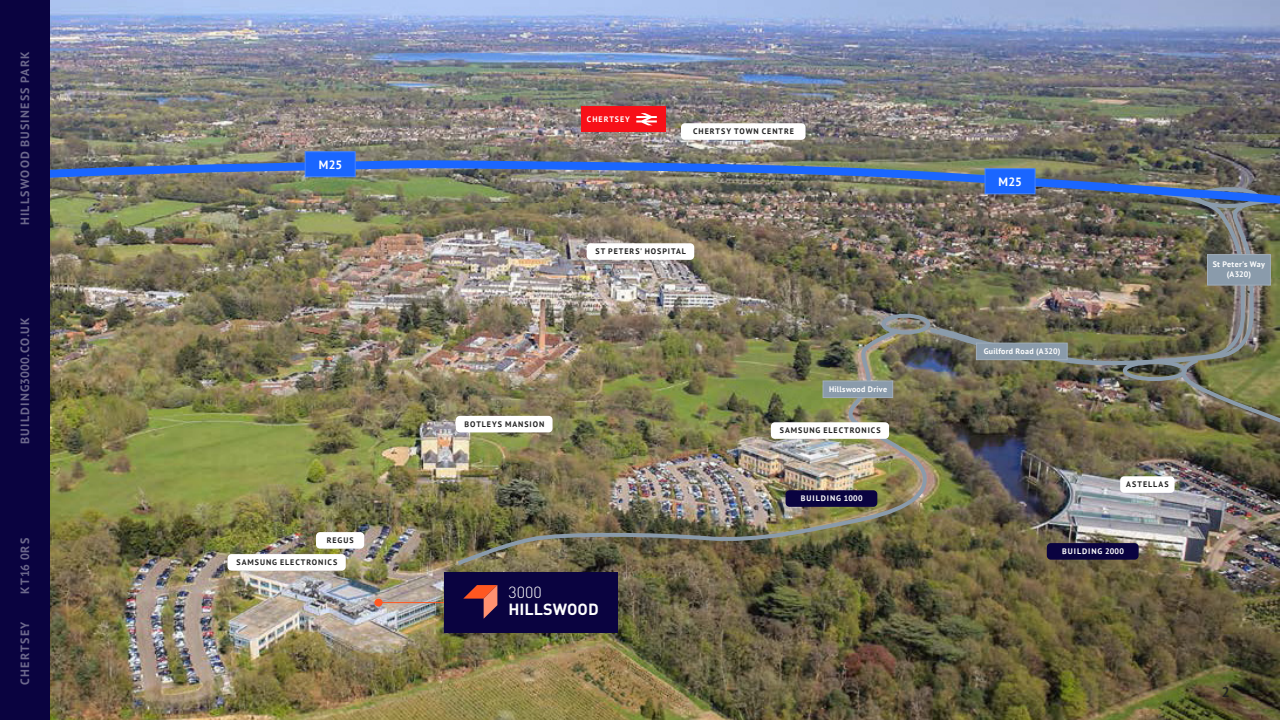
<style>
.page{position:relative;width:1280px;height:720px;background:#fff}
.page>*{position:absolute;margin:0;border:0;box-sizing:border-box;transform-origin:0 0}
.t1{font:700 16px "DIN Pro";color:#fff}
.t2{font:300 16px "DIN Pro";color:#fff}
.t3{font:700 14px "PT Sans";color:#232323}
.t4{font:700 12px "PT Sans";letter-spacing:.1em;color:#6c688c}
.t5{font:700 12px "PT Sans";letter-spacing:.01em;color:#fff}
.t6{font:700 8px "PT Sans";letter-spacing:.12em;color:#232323}
.t7{font:700 8px/10px "PT Sans";letter-spacing:.04em;color:#fff;text-align:center}
.t8{font:700 8px "PT Sans";letter-spacing:.115em;color:#fff}
.t9{font:700 8px "PT Sans";letter-spacing:.12em;color:#fff}
</style>
<div class="page">
<img style="left:49px;top:0;width:1231px;height:720px">
<div style="left:881px;top:314px;width:49px;height:21px;border:4px solid #8a9bab;border-radius:50%"></div>
<div style="left:1123px;top:360px;width:64px;height:21px;border:4px solid #8a9bab;border-radius:50%"></div>
<img style="left:935px;top:208px;width:343px;height:158px">
<img style="left:455px;top:327px;width:477px;height:240px">
<img style="left:1174px;top:356px;width:106px;height:71px">
<div style="left:456px;top:416px;width:97px;height:16px;background:#fff;border-radius:4px"></div>
<div style="left:228px;top:554px;width:118px;height:17px;background:#fff;border-radius:4px"></div>
<div style="left:771px;top:422px;width:118px;height:17px;background:#fff;border-radius:4px"></div>
<div style="left:823px;top:380px;width:70px;height:18px;background:#8a9bab;border:1px solid #a1aebb"></div>
<div style="left:976px;top:343px;width:92px;height:17px;background:#8a9bab;border:1px solid #a1aebb"></div>
<div style="left:1207px;top:254px;width:64px;height:32px;background:#8a9bab;border:1px solid #a1aebb"></div>
<div style="left:1120px;top:476px;width:55px;height:17px;background:#fff;border-radius:4px"></div>
<div style="left:316px;top:532px;width:48px;height:17px;background:#fff;border-radius:4px"></div>
<div style="left:786px;top:490px;width:91px;height:17px;background:#0a0340;border-radius:4px"></div>
<div style="left:1047px;top:543px;width:92px;height:17px;background:#0a0340;border-radius:4px"></div>
<div style="left:587px;top:243px;width:107px;height:17px;background:#fff;border-radius:4px"></div>
<img style="left:49px;top:164px;width:1231px;height:44px">
<div style="left:305px;top:151px;width:51px;height:26px;background:#1a66ff;border:1px solid #4785ff"></div>
<div style="left:985px;top:168px;width:51px;height:26px;background:#1a66ff;border:1px solid #4785ff"></div>
<hr style="left:379px;top:602px;width:72px;height:1px;background:#ff5721">
<div style="left:445px;top:572px;width:173px;height:61px;background:#0a0340"></div>
<svg style="left:463px;top:585px;width:34px;height:34px"></svg>
<div style="left:375px;top:599px;width:8px;height:8px;background:#ff5721;border-radius:50%"></div>
<div style="left:681px;top:123px;width:125px;height:17px;background:#fff;border-radius:4px"></div>
<div style="left:581px;top:107px;width:85px;height:25px;background:#f71018"></div>
<svg style="left:636px;top:113px;width:21px;height:12px"></svg>
<div style="left:0;top:0;width:49px;height:720px;background:#0a0340"></div>
<h3 class="t4" style="left:17px;top:225px;width:176px;rotate:-90deg">HILLSWOOD BUSINESS PARK</h3>
<h3 class="t4" style="left:17px;top:444px;width:128px;rotate:-90deg">BUILDING3000.CO.UK</h3>
<h3 class="t4" style="left:17px;top:594px;width:57px;rotate:-90deg">KT16 0RS</h3>
<h3 class="t4" style="left:17px;top:685px;width:65px;rotate:-90deg">CHERTSEY</h3>
<h3 class="t5" style="left:319px;top:157px;width:25px">M25</h3>
<p class="t6" style="left:327px;top:535px;width:28px">REGUS</p>
<p class="t6" style="left:237px;top:557px;width:102px">SAMSUNG ELECTRONICS</p>
<p class="t9" style="left:587px;top:114px;width:45px">CHERTSEY</p>
<p class="t6" style="left:693px;top:126px;width:102px">CHERTSY TOWN CENTRE</p>
<p class="t6" style="left:596px;top:246px;width:92px">ST PETERS' HOSPITAL</p>
<p class="t6" style="left:465px;top:418px;width:81px">BOTLEYS MANSION</p>
<h1 class="t2" style="left:509px;top:581px;width:35px">3000</h1>
<h1 class="t1" style="left:509px;top:598px;width:92px">HILLSWOOD</h1>
<p class="t7" style="left:829px;top:384px;width:60px">Hillswood Drive</p>
<p class="t6" style="left:780px;top:425px;width:102px">SAMSUNG ELECTRONICS</p>
<p class="t8" style="left:801px;top:493px;width:63px">BUILDING 1000</p>
<h3 class="t5" style="left:999px;top:174px;width:25px">M25</h3>
<p class="t7" style="left:984px;top:346px;width:78px">Guilford Road (A320)</p>
<p class="t7" style="left:1213px;top:259px;width:54px">St Peter's Way (A320)</p>
<p class="t6" style="left:1126px;top:479px;width:44px">ASTELLAS</p>
<p class="t8" style="left:1062px;top:546px;width:63px">BUILDING 2000</p>
<h2 class="t3" style="left:1222px;top:683px;width:9px">2</h2>
</div>
